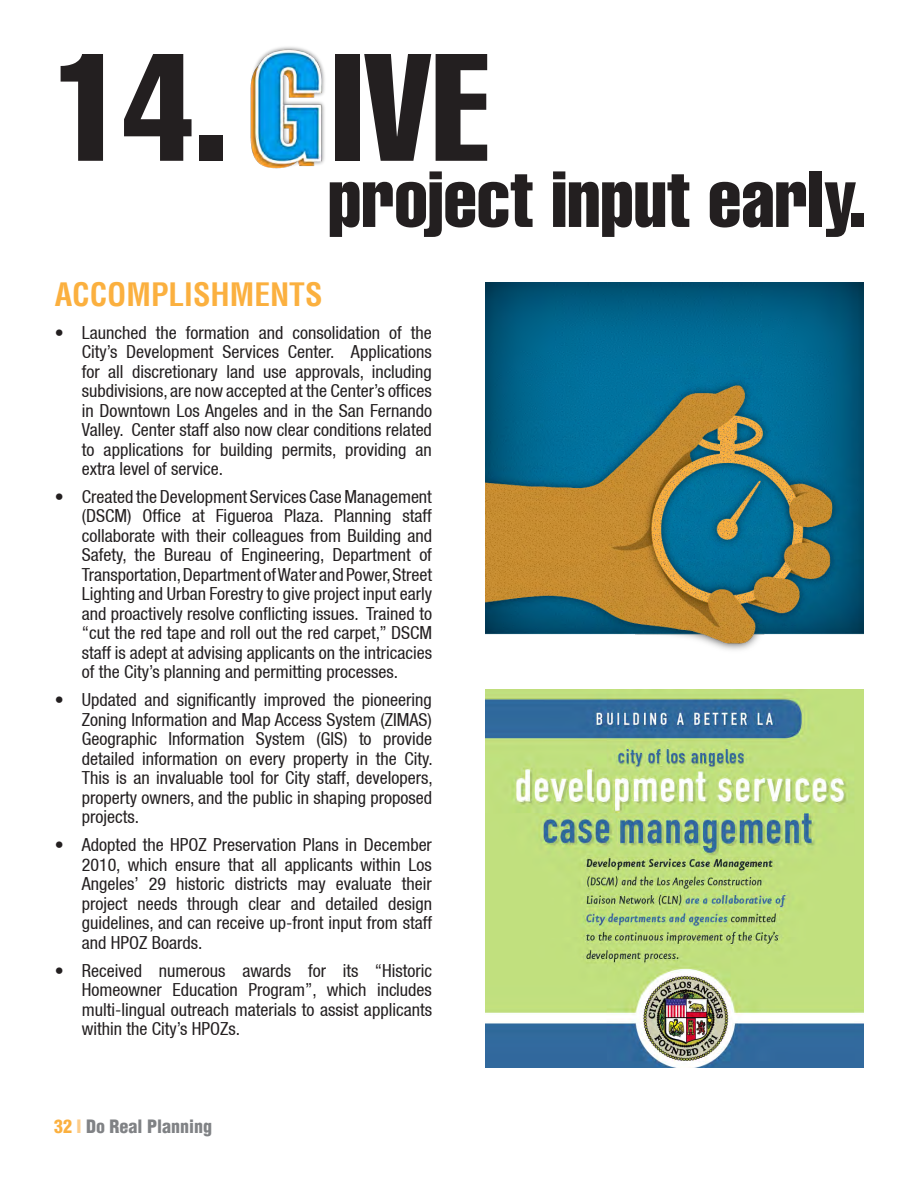
<style>
.page{position:relative;width:918px;height:1188px;background:#fff}
.page>*{position:absolute;margin:0;border:0;box-sizing:border-box;transform-origin:0 0}
.t1{font:extra-condensed 150px "Helvetica";color:#231f20}
.t2{font:extra-condensed 78px "Helvetica";color:#231f20}
.t3{font:700 condensed 31.5px "Helvetica";color:#fbb03f}
.t4{font:condensed 18px/19.5px "Helvetica 57";color:#231f20;text-align:justify}
.t5{font:900 condensed 18px "Helvetica";color:#808285}
.s1{color:#fbb03f}
.s2{color:#fdcd8a}
</style>
<div class="page">
<img style="left:485px;top:690px;width:379px;height:378px">
<img style="left:485px;top:283px;width:379px;height:367px">
<img style="left:250px;top:47px;width:75px;height:122px">
<p class="t1" style="left:54px;top:12px;width:436px">14. IVE</p>
<p class="t2" style="left:328px;top:150px;width:540px">project input early.</p>
<p class="t3" style="left:55px;top:275px;width:269px">ACCOMPLISHMENTS</p>
<p class="t4" style="left:82px;top:322px;width:352px;text-indent:-27px">• Launched the formation and consolidation of the City’s Development Services Center. Applications for all discretionary land use approvals, including subdivisions, are now accepted at the Center’s offices in Downtown Los Angeles and in the San Fernando Valley. Center staff also now clear conditions related to applications for building permits, providing an extra level of service.</p>
<p class="t4" style="left:82px;top:487px;width:352px;text-indent:-27px">• Created the Development Services Case Management (DSCM) Office at Figueroa Plaza. Planning staff collaborate with their colleagues from Building and Safety, the Bureau of Engineering, Department of Transportation, Department of Water and Power, Street Lighting and Urban Forestry to give project input early and proactively resolve conflicting issues. Trained to “cut the red tape and roll out the red carpet,” DSCM staff is adept at advising applicants on the intricacies of the City’s planning and permitting processes.</p>
<p class="t4" style="left:82px;top:690px;width:352px;text-indent:-27px">• Updated and significantly improved the pioneering Zoning Information and Map Access System (ZIMAS)<br>Geographic Information System (GIS) to provide detailed information on every property in the City.<br>This is an invaluable tool for City staff, developers, property owners, and the public in shaping proposed projects.</p>
<p class="t4" style="left:82px;top:835px;width:352px;text-indent:-27px">• Adopted the HPOZ Preservation Plans in December 2010, which ensure that all applicants within Los Angeles’ 29 historic districts may evaluate their project needs through clear and detailed design guidelines, and can receive up-front input from staff and HPOZ Boards.</p>
<p class="t4" style="left:82px;top:961px;width:352px;text-indent:-27px">• Received numerous awards for its “Historic Homeowner Education Program”, which includes multi-lingual outreach materials to assist applicants within the City’s HPOZs.</p>
<p class="t5" style="left:54px;top:1115px;width:160px"><span class="s1">32</span> <span class="s2">I</span> Do Real Planning</p>
</div>
